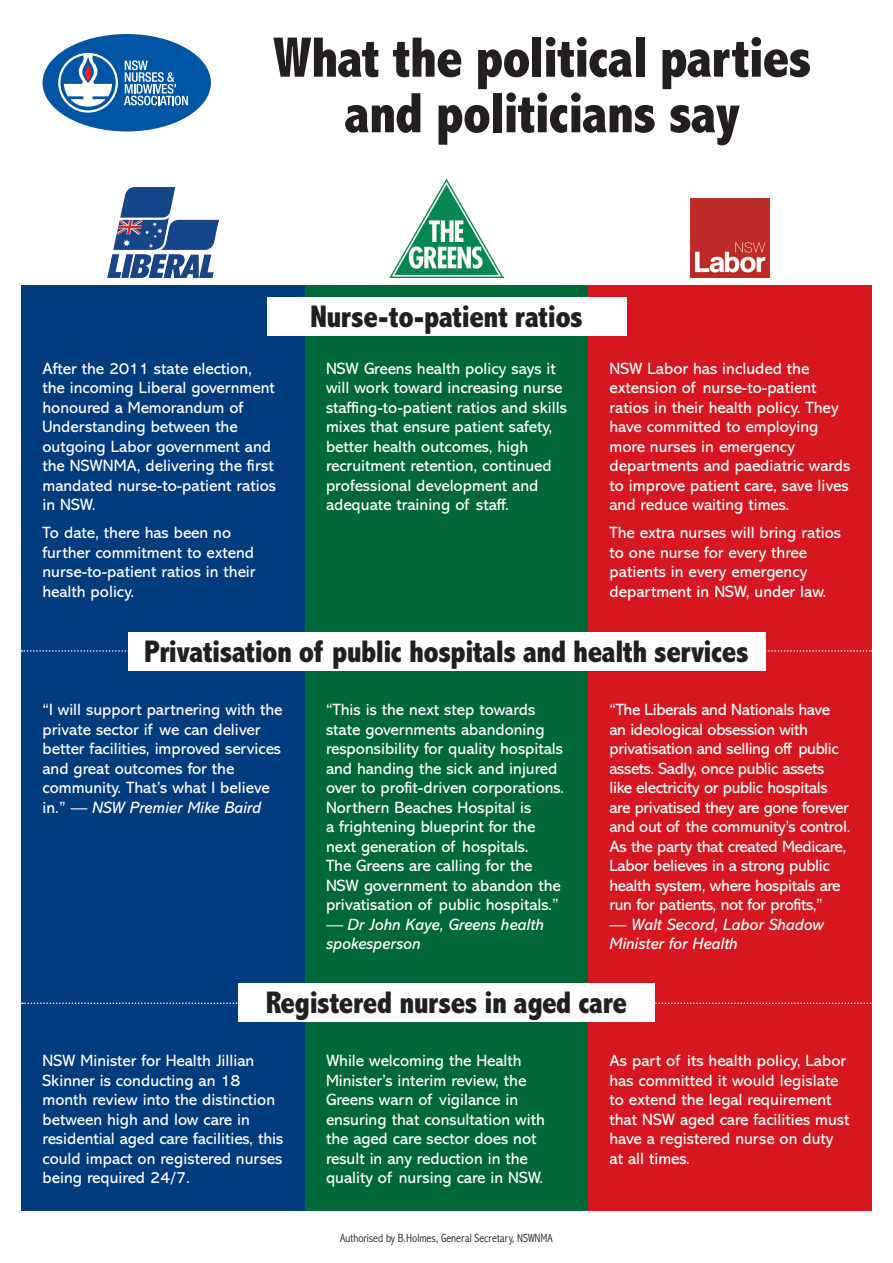
<style>
.page{position:relative;width:893px;height:1263px;background:#fff}
.page>*{position:absolute;margin:0;border:0;box-sizing:border-box;transform-origin:0 0}
.t1{font:800 condensed 57.45px/55.5px "Abadi";letter-spacing:-.02em;color:#231f20;text-align:center}
.t2{font:800 condensed 31.5px "Abadi";letter-spacing:-.02em;color:#231f20}
.t3{font:16.5px/19.5px "Abadi";color:#fff}
.t4{font:16.5px/19.5px "Abadi";letter-spacing:-.02em;color:#fff}
.t5{font:italic 16.5px/19.5px "Abadi";color:#fff}
.t6{font:300 condensed 12px "Abadi";color:#231f20}
.s1{font-style:italic}
</style>
<div class="page">
<div style="left:21px;top:285px;width:284px;height:926px;background:#013c7f"></div>
<div style="left:305px;top:285px;width:283px;height:926px;background:#006937"></div>
<div style="left:588px;top:285px;width:284px;height:926px;background:#d7171f"></div>
<div style="left:267px;top:298px;width:359px;height:38px;background:#fff"></div>
<img style="left:108px;top:187px;width:110px;height:91px">
<img style="left:389px;top:179px;width:115px;height:99px">
<img style="left:690px;top:198px;width:80px;height:80px">
<svg style="left:21px;top:650px;width:851px;height:2px"></svg>
<div style="left:128px;top:632px;width:637px;height:39px;background:#fff"></div>
<svg style="left:22px;top:1002px;width:850px;height:2px"></svg>
<div style="left:238px;top:983px;width:417px;height:39px;background:#fff"></div>
<div style="left:43px;top:34px;width:168px;height:97px;background:#0155a5;border-radius:50%"></div>
<svg style="left:58px;top:53px;width:60px;height:60px"></svg>
<svg style="left:60px;top:56px;width:56px;height:54px"></svg>
<svg style="left:85px;top:66px;width:7px;height:15px"></svg>
<svg style="left:124px;top:60px;width:64px;height:45px"></svg>
<p class="t1" style="left:273px;top:31px;width:540px">What the political parties and politicians say</p>
<p class="t3" style="left:43px;top:359px;width:235px">After the 2011 state election, the incoming Liberal government honoured a Memorandum of<br>Understanding between the outgoing Labor government and the NSWNMA, delivering the first mandated nurse-to-patient ratios in NSW.</p>
<p class="t3" style="left:43px;top:523px;width:215px">To date, there has been no further commitment to extend nurse-to-patient ratios in their health policy.</p>
<p class="t2" style="left:310px;top:299px;width:274px">Nurse-to-patient ratios</p>
<p class="t3" style="left:326px;top:359px;width:242px">NSW Greens health policy says it will work toward increasing nurse staffing-to-patient ratios and skills mixes that ensure patient safety, better health outcomes, high recruitment retention, continued professional development and adequate training of staff.</p>
<p class="t3" style="left:609px;top:359px;width:242px">NSW Labor has included the extension of nurse-to-patient ratios in their health policy. They have committed to employing more nurses in emergency departments and paediatric wards to improve patient care, save lives and reduce waiting times.</p>
<p class="t3" style="left:609px;top:523px;width:233px">The extra nurses will bring ratios to one nurse for every three patients in every emergency department in NSW, under law.</p>
<p class="t2" style="left:144px;top:634px;width:606px">Privatisation of public hospitals and health services</p>
<p class="t3" style="left:43px;top:700px;width:241px">“I will support partnering with the private sector if we can deliver better facilities, improved services and great outcomes for the community. That’s what I believe in.” <span class="s1">— NSW Premier Mike Baird</span></p>
<p class="t4" style="left:609px;top:700px;width:242px">“The Liberals and Nationals have an ideological obsession with privatisation and selling off public assets. Sadly, once public assets like electricity or public hospitals are privatised they are gone forever and out of the community’s control.<br>As the party that created Medicare, Labor believes in a strong public health system, where hospitals are run for patients, not for profits,”</p>
<p class="t5" style="left:609px;top:915px;width:216px">— Walt Secord, Labor Shadow<br>Minister for Health</p>
<p class="t3" style="left:326px;top:700px;width:240px">“This is the next step towards state governments abandoning responsibility for quality hospitals and handing the sick and injured over to profit-driven corporations.<br>Northern Beaches Hospital is<br>a frightening blueprint for the next generation of hospitals.<br>The Greens are calling for the<br>NSW government to abandon the privatisation of public hospitals.”</p>
<p class="t5" style="left:326px;top:915px;width:219px">— Dr John Kaye, Greens health spokesperson</p>
<p class="t2" style="left:266px;top:985px;width:363px">Registered nurses in aged care</p>
<p class="t3" style="left:43px;top:1051px;width:242px">NSW Minister for Health Jillian<br>Skinner is conducting an 18 month review into the distinction between high and low care in residential aged care facilities, this could impact on registered nurses being required 24/7.</p>
<p class="t3" style="left:609px;top:1051px;width:241px">As part of its health policy, Labor has committed it would legislate to extend the legal requirement that NSW aged care facilities must have a registered nurse on duty at all times.</p>
<p class="t3" style="left:326px;top:1051px;width:220px">While welcoming the Health<br>Minister’s interim review, the<br>Greens warn of vigilance in ensuring that consultation with the aged care sector does not result in any reduction in the quality of nursing care in NSW.</p>
<p class="t6" style="left:340px;top:1231px;width:214px">Authorised by B.Holmes, General Secretary, NSWNMA</p>
</div>
